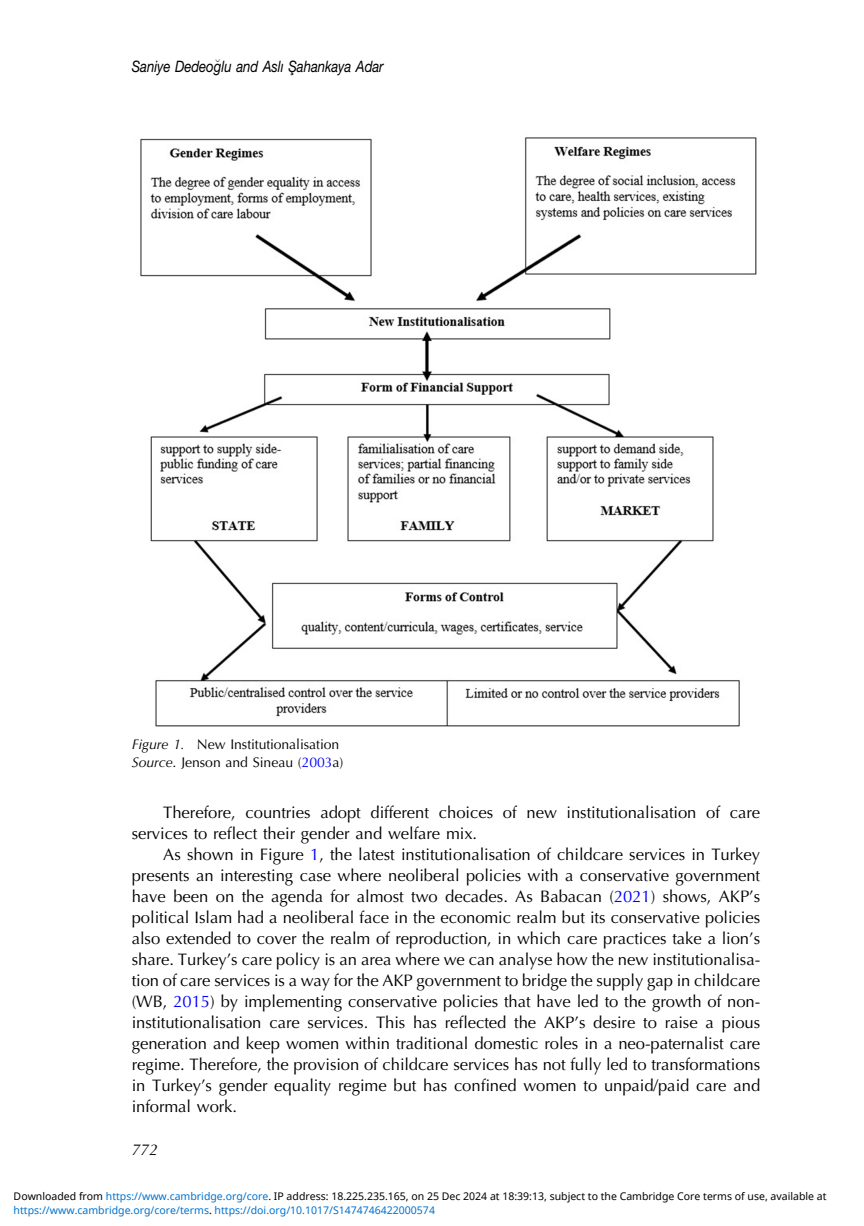
<style>
.page{position:relative;width:864px;height:1226px;background:#fff}
.page>*{position:absolute;margin:0;border:0;box-sizing:border-box;transform-origin:0 0}
.t1{font:16.62px/21px "Adv OT527 a 4 a 24";color:#000}
.t2{font:15.75px "Adv O Tc 4 f 305 bd.I";color:#000;scale:.84 1}
.t3{font:15.75px "Adv OT9 b 19472 d.I";color:#000}
.t4{font:14px/17.5px "Adv OT527 a 4 a 24";color:#000}
.t5{font:10.5px "Noto Sans";color:#000}
.t6{font:10.5px "Noto Sans";color:#0172cf}
.s1{font-style:inherit}
.s2{font-family:"Adv OT9 b 19472 d.I"}
.s3{color:#00f}
.s4{font-family:"Adv OT527 a 4 a 24+fb"}
.s5{color:#0172cf}
.s6{color:#000}
</style>
<div class="page">
<img style="left:140px;top:137px;width:615px;height:589px">
<p class="t2" style="left:132px;top:60px;width:301px">Saniye Dedeoglu and Asl<span class="s1">ı</span> Sahankaya Adar</p>
<p class="t2" style="left:291px;top:60px;width:5px">¸</p>
<p class="t4" style="left:132px;top:737px;width:213px"><span class="s2">Figure 1.</span> New Institutionalisation<br><span class="s2">Source</span>. Jenson and Sineau (<span class="s3">2003</span>a)</p>
<p class="t1" style="left:132px;top:803px;width:629px;text-indent:31px">Therefore, countries adopt different choices of new institutionalisation of care services to re<span class="s4">fl</span>ect their gender and welfare mix.</p>
<p class="t1" style="left:132px;top:845px;width:629px;text-align:justify;text-indent:31px">As shown in Figure <span class="s3">1</span>, the latest institutionalisation of childcare services in Turkey presents an interesting case where neoliberal policies with a conservative government have been on the agenda for almost two decades. As Babacan (<span class="s3">2021</span>) shows, AKP<span class="s1">’</span>s political Islam had a neoliberal face in the economic realm but its conservative policies also extended to cover the realm of reproduction, in which care practices take a lion<span class="s1">’</span>s share. Turkey<span class="s1">’</span>s care policy is an area where we can analyse how the new institutionalisa&shy;tion of care services is a way for the AKP government to bridge the supply gap in childcare (WB, <span class="s3">2015</span>) by implementing conservative policies that have led to the growth of non&shy;institutionalisation care services. This has re<span class="s4">fl</span>ected the AKP<span class="s1">’</span>s desire to raise a pious generation and keep women within traditional domestic roles in a neo-paternalist care regime. Therefore, the provision of childcare services has not fully led to transformations in Turkey<span class="s1">’</span>s gender equality regime but has con<span class="s4">fi</span>ned women to unpaid/paid care and informal work.</p>
<p class="t3" style="left:132px;top:1143px;width:28px">772</p>
<p class="t5" style="left:14px;top:1188px;width:814px">Downloaded from <span class="s5">https://www.cambridge.org/core</span>. IP address: 18.225.235.165, on 25 Dec 2024 at 18:39:13, subject to the Cambridge Core terms of use, available at</p>
<p class="t6" style="left:14px;top:1201px;width:422px">https://www.cambridge.org/core/terms<span class="s6">.</span> https://doi.org/10.1017/S1474746422000574</p>
</div>
